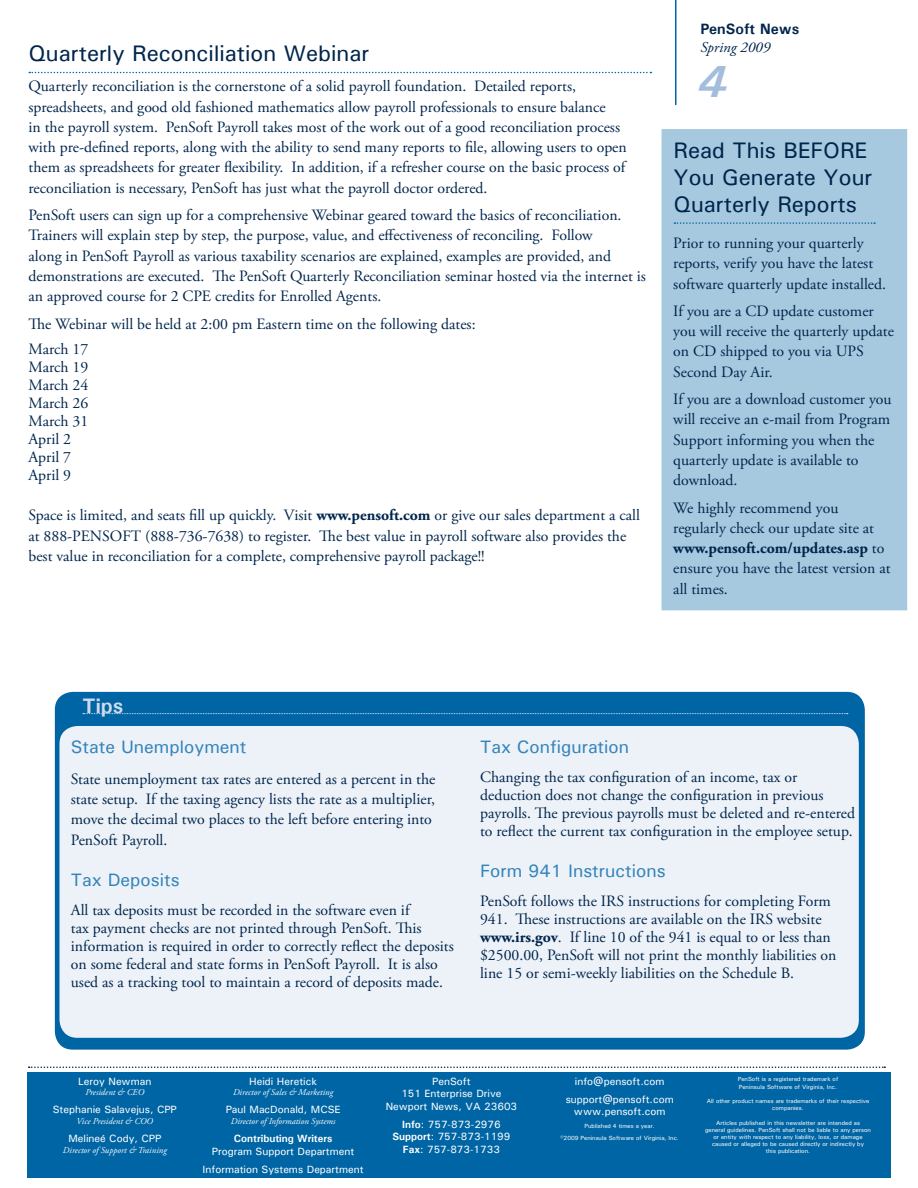
<style>
.page{position:relative;width:918px;height:1188px;background:#fff}
.page>*{position:absolute;margin:0;border:0;box-sizing:border-box;transform-origin:0 0}
.page_number{font:italic 700 45px "Univers";color:#a3bddd}
.Headline{font:500 22.5px/27px "Univers";color:#00254c}
.Tips{font:700 21px "Univers";color:#cfdced}
.Subhead_2{font:500 18px "Univers";color:#3484ba}
.Paragraph_Text{font:15.75px/20.2px "Adobe Garamond Pro";color:#00254c}
.Paragraph_Text_Last{font:15.75px/18px "Adobe Garamond Pro";color:#00254c}
.Hanging_Indent{font:15.75px "Adobe Garamond Pro";color:#00254c}
.Hanging_Indent_Last{font:15.75px "Adobe Garamond Pro";color:#00254c}
.Text_Plain{font:700 15px "Univers";color:#00254c}
.Text_Plain-2{font:italic 15px "Adobe Garamond Pro";color:#00254c}
.Credits{font:500 10.5px "Univers";color:#fff}
.Credits_Last{font:500 10.5px "Univers";color:#fff}
.Credits-2{font:700 10.5px "Univers";color:#fff}
.Credits_Title{font:italic 9px "Adobe Garamond Pro";color:#fff}
.Small_Credits{font:500 6px/7.2px "Univers";color:#fff;text-align:center}
.Credits_Address_Last{font:500 6px "Univers";color:#fff}
.s1{font-weight:700}
</style>
<div class="page">
<div style="left:27px;top:1072px;width:864px;height:106px;background:#0065a4"></div>
<svg style="left:29px;top:1066px;width:856px;height:2px"></svg>
<hr style="left:675px;top:0;width:1px;height:105px;background:#0065a4">
<div style="left:662px;top:129px;width:245px;height:481px;background:#a6c9df"></div>
<svg style="left:674px;top:222px;width:201px;height:2px"></svg>
<div style="left:55px;top:692px;width:810px;height:358px;background:#0065a4;border-radius:18px"></div>
<div style="left:59px;top:726px;width:800px;height:312px;background:#edf2f8;border-radius:18px"></div>
<svg style="left:83px;top:713px;width:765px;height:1px"></svg>
<svg style="left:29px;top:72px;width:622px;height:1px"></svg>
<p class="Headline" style="left:28px;top:39px;width:342px">Quarterly Reconciliation Webinar</p>
<p class="Paragraph_Text" style="left:28px;top:77px;width:600px">Quarterly reconciliation is the cornerstone of a solid payroll foundation. Detailed reports, spreadsheets, and good old fashioned mathematics allow payroll professionals to ensure balance<br>in the payroll system. PenSoft Payroll takes most of the work out of a good reconciliation process with pre-defined reports, along with the ability to send many reports to file, allowing users to open them as spreadsheets for greater flexibility. In addition, if a refresher course on the basic process of reconciliation is necessary, PenSoft has just what the payroll doctor ordered.</p>
<p class="Paragraph_Text" style="left:28px;top:206px;width:619px">PenSoft users can sign up for a comprehensive Webinar geared toward the basics of reconciliation.<br>Trainers will explain step by step, the purpose, value, and effectiveness of reconciling. Follow<br>along in PenSoft Payroll as various taxability scenarios are explained, examples are provided, and demonstrations are executed. The PenSoft Quarterly Reconciliation seminar hosted via the internet is an approved course for 2 CPE credits for Enrolled Agents.</p>
<p class="Paragraph_Text" style="left:28px;top:314px;width:449px">The Webinar will be held at 2:00 pm Eastern time on the following dates:</p>
<p class="Hanging_Indent" style="left:28px;top:339px;width:61px">March 17</p>
<p class="Hanging_Indent" style="left:28px;top:357px;width:61px">March 19</p>
<p class="Hanging_Indent" style="left:28px;top:375px;width:61px">March 24</p>
<p class="Hanging_Indent" style="left:28px;top:393px;width:61px">March 26</p>
<p class="Hanging_Indent" style="left:28px;top:411px;width:61px">March 31</p>
<p class="Hanging_Indent" style="left:28px;top:429px;width:44px">April 2</p>
<p class="Hanging_Indent" style="left:28px;top:447px;width:44px">April 7</p>
<p class="Hanging_Indent_Last" style="left:28px;top:465px;width:44px">April 9</p>
<p class="Paragraph_Text" style="left:28px;top:506px;width:613px">Space is limited, and seats fill up quickly. Visit <span class="s1">www.pensoft.com</span> or give our sales department a call at 888-PENSOFT (888-736-7638) to register. The best value in payroll software also provides the best value in reconciliation for a complete, comprehensive payroll package!!</p>
<p class="Text_Plain" style="left:700px;top:19px;width:101px">PenSoft News</p>
<p class="Text_Plain-2" style="left:700px;top:38px;width:71px">Spring 2009</p>
<p class="page_number" style="left:698px;top:53px;width:30px">4</p>
<p class="Headline" style="left:674px;top:136px;width:200px">Read This BEFORE<br>You Generate Your<br>Quarterly Reports</p>
<p class="Paragraph_Text" style="left:673px;top:233px;width:214px">Prior to running your quarterly reports, verify you have the latest software quarterly update installed.</p>
<p class="Paragraph_Text" style="left:673px;top:301px;width:222px">If you are a CD update customer you will receive the quarterly update on CD shipped to you via UPS<br>Second Day Air.</p>
<p class="Paragraph_Text" style="left:673px;top:390px;width:220px">If you are a download customer you will receive an e-mail from Program<br>Support informing you when the quarterly update is available to download.</p>
<p class="Paragraph_Text" style="left:673px;top:498px;width:219px">We highly recommend you regularly check our update site at <span class="s1">www.pensoft.com/updates.asp</span> to ensure you have the latest version at all times.</p>
<p class="Tips" style="left:83px;top:693px;width:42px">Tips</p>
<p class="Subhead_2" style="left:71px;top:735px;width:177px">State Unemployment</p>
<p class="Paragraph_Text_Last" style="left:71px;top:769px;width:366px;line-height:20.2px">State unemployment tax rates are entered as a percent in the state setup. If the taxing agency lists the rate as a multiplier, move the decimal two places to the left before entering into PenSoft Payroll.</p>
<p class="Subhead_2" style="left:71px;top:868px;width:110px">Tax Deposits</p>
<p class="Paragraph_Text_Last" style="left:71px;top:901px;width:384px">All tax deposits must be recorded in the software even if<br>tax payment checks are not printed through PenSoft. This information is required in order to correctly reflect the deposits on some federal and state forms in PenSoft Payroll. It is also used as a tracking tool to maintain a record of deposits made.</p>
<p class="Subhead_2" style="left:480px;top:735px;width:151px">Tax Configuration</p>
<p class="Paragraph_Text_Last" style="left:480px;top:768px;width:377px">Changing the tax configuration of an income, tax or deduction does not change the configuration in previous payrolls. The previous payrolls must be deleted and re-entered to reflect the current tax configuration in the employee setup.</p>
<p class="Subhead_2" style="left:480px;top:859px;width:187px">Form 941 Instructions</p>
<p class="Paragraph_Text_Last" style="left:480px;top:892px;width:358px">PenSoft follows the IRS instructions for completing Form 941. These instructions are available on the IRS website <span class="s1">www.irs.gov</span>. If line 10 of the 941 is equal to or less than $2500.00, PenSoft will not print the monthly liabilities on line 15 or semi-weekly liabilities on the Schedule B.</p>
<p class="Credits" style="left:78px;top:1074px;width:75px">Leroy Newman</p>
<p class="Credits_Title" style="left:85px;top:1087px;width:60px">President &amp; CEO</p>
<p class="Credits" style="left:53px;top:1103px;width:125px">Stephanie Salavejus, CPP</p>
<p class="Credits_Title" style="left:76px;top:1116px;width:78px">Vice President &amp; COO</p>
<p class="Credits" style="left:68px;top:1132px;width:94px">Melineé Cody, CPP</p>
<p class="Credits_Title" style="left:63px;top:1145px;width:105px">Director of Support &amp; Training</p>
<p class="Credits" style="left:249px;top:1074px;width:69px">Heidi Heretick</p>
<p class="Credits_Title" style="left:233px;top:1087px;width:102px">Director of Sales &amp; Marketing</p>
<p class="Credits" style="left:226px;top:1103px;width:109px">Paul MacDonald, MCSE</p>
<p class="Credits_Title" style="left:231px;top:1116px;width:106px">Director of Information Systems</p>
<p class="Credits-2" style="left:234px;top:1132px;width:100px">Contributing Writers</p>
<p class="Credits_Last" style="left:212px;top:1144px;width:144px">Program Support Department</p>
<p class="Credits_Last" style="left:203px;top:1162px;width:163px">Information Systems Department</p>
<p class="Credits" style="left:432px;top:1074px;width:40px">PenSoft</p>
<p class="Credits" style="left:401px;top:1087px;width:102px">151 Enterprise Drive</p>
<p class="Credits_Last" style="left:386px;top:1099px;width:133px">Newport News, VA 23603</p>
<p class="Credits" style="left:402px;top:1117px;width:100px"><span class="s1">Info</span>: 757-873-2976</p>
<p class="Credits" style="left:392px;top:1130px;width:120px"><span class="s1">Support</span>: 757-873-1199</p>
<p class="Credits_Last" style="left:403px;top:1143px;width:99px"><span class="s1">Fax</span>: 757-873-1733</p>
<p class="Credits_Last" style="left:575px;top:1074px;width:91px">info@pensoft.com</p>
<p class="Credits" style="left:566px;top:1092px;width:110px">support@pensoft.com</p>
<p class="Credits_Last" style="left:574px;top:1105px;width:93px">www.pensoft.com</p>
<p class="Credits_Address_Last" style="left:585px;top:1122px;width:72px">Published 4 times a year.</p>
<p class="Small_Credits" style="left:561px;top:1135px;width:120px">©2009 Peninsula Software of Virginia, Inc.</p>
<p class="Small_Credits" style="left:738px;top:1076px;width:102px">PenSoft is a registered trademark of</p>
<p class="Small_Credits" style="left:739px;top:1083px;width:100px">Peninsula Software of Virginia, Inc.</p>
<p class="Small_Credits" style="left:707px;top:1097px;width:164px">All other product names are trademarks of their respective companies.</p>
<p class="Small_Credits" style="left:705px;top:1119px;width:167px">Articles published in this newsletter are intended as<br>general guidelines. PenSoft shall not be liable to any person or entity with respect to any liability, loss, or damage caused or alleged to be caused directly or indirectly by<br>this publication.</p>
</div>
